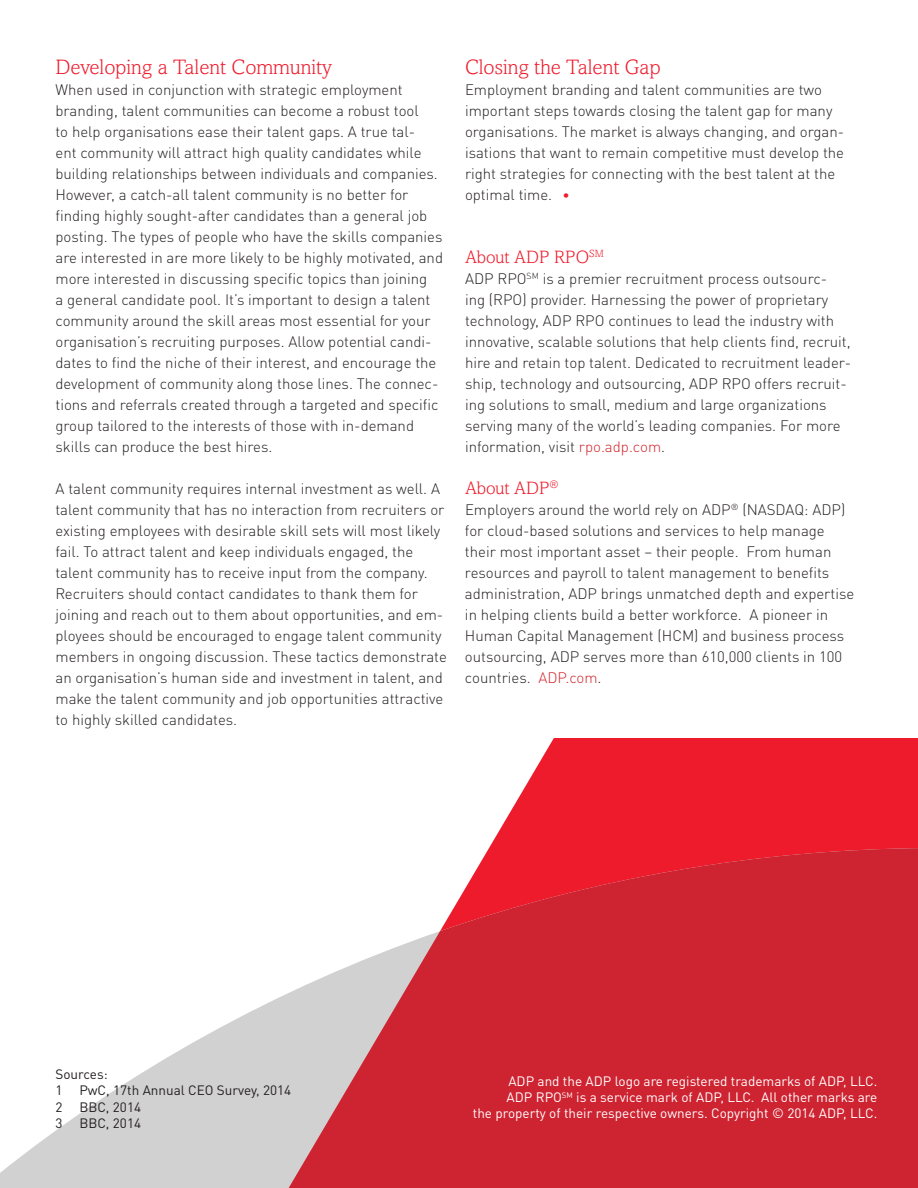
<style>
.page{position:relative;width:918px;height:1188px;background:#fff}
.page>*{position:absolute;margin:0;border:0;box-sizing:border-box;transform-origin:0 0}
.t1{font:300 21px "Amasis MT Std";color:#ee1b2c}
.t2{font:300 18px "Amasis MT Std";color:#ee1b2c}
.t3{font:300 15px/21px "DINOT";color:#231f20}
.t4{font:13.5px/16.2px "DINOT";color:#fff;text-align:right}
.t5{font:13.5px/16.2px "DINOT";color:#231f20}
.s1{font-size:13.5px;color:#ee1b2c}
.s2{color:#d1232a}
</style>
<div class="page">
<svg style="left:0;top:995px;width:285px;height:193px;fill:#d1d1d1"></svg>
<svg style="left:489px;top:738px;width:429px;height:110px;background:#ef2e3e"></svg>
<svg style="left:285px;top:848px;width:633px;height:340px;background:#d4434f"></svg>
<h1 class="t1" style="left:56px;top:55px;width:278px">Developing a Talent Community</h1>
<p class="t3" style="left:56px;top:79px;width:389px">When used in conjunction with strategic employment branding, talent communities can become a robust tool<br>to help organisations ease their talent gaps. A true tal-<br>ent community will attract high quality candidates while building relationships between individuals and companies.<br>However, a catch-all talent community is no better for finding highly sought-after candidates than a general job posting. The types of people who have the skills companies are interested in are more likely to be highly motivated, and more interested in discussing specific topics than joining<br>a general candidate pool. It’s important to design a talent community around the skill areas most essential for your organisation’s recruiting purposes. Allow potential candi&shy;dates to find the niche of their interest, and encourage the development of community along those lines. The connec&shy;tions and referrals created through a targeted and specific group tailored to the interests of those with in-demand skills can produce the best hires.</p>
<p class="t3" style="left:56px;top:478px;width:393px">A talent community requires internal investment as well. A talent community that has no interaction from recruiters or existing employees with desirable skill sets will most likely fail. To attract talent and keep individuals engaged, the talent community has to receive input from the company.<br>Recruiters should contact candidates to thank them for joining and reach out to them about opportunities, and em&shy;ployees should be encouraged to engage talent community members in ongoing discussion. These tactics demonstrate an organisation’s human side and investment in talent, and make the talent community and job opportunities attractive to highly skilled candidates.</p>
<h1 class="t1" style="left:465px;top:55px;width:197px">Closing the Talent Gap</h1>
<p class="t3" style="left:465px;top:79px;width:381px">Employment branding and talent communities are two important steps towards closing the talent gap for many organisations. The market is always changing, and organ&shy;isations that want to remain competitive must develop the right strategies for connecting with the best talent at the optimal time. <span class="s1">•</span></p>
<p class="t2" style="left:465px;top:247px;width:140px">About ADP RPO<sup>SM</sup></p>
<p class="t3" style="left:465px;top:268px;width:388px">ADP RPO<sup>SM</sup> is a premier recruitment process outsourc-<br>ing (RPO) provider. Harnessing the power of proprietary technology, ADP RPO continues to lead the industry with innovative, scalable solutions that help clients find, recruit, hire and retain top talent. Dedicated to recruitment leader&shy;ship, technology and outsourcing, ADP RPO offers recruit&shy;ing solutions to small, medium and large organizations serving many of the world’s leading companies. For more information, visit <span class="s2">rpo.adp.com</span>.</p>
<p class="t2" style="left:465px;top:478px;width:95px">About ADP<sup>®</sup></p>
<p class="t3" style="left:465px;top:499px;width:391px">Employers around the world rely on ADP<sup>®</sup> (NASDAQ: ADP) for cloud-based solutions and services to help manage their most important asset – their people. From human resources and payroll to talent management to benefits administration, ADP brings unmatched depth and expertise in helping clients build a better workforce. A pioneer in Human Capital Management (HCM) and business process outsourcing, ADP serves more than 610,000 clients in 100 countries. <span class="s2">ADP.com</span>.</p>
<p class="t5" style="left:56px;top:1066px;width:237px">Sources:<br>1 PwC, 17th Annual CEO Survey, 2014<br>2 BBC, 2014<br>3 BBC, 2014</p>
<p class="t4" style="left:473px;top:1073px;width:406px">ADP and the ADP logo are registered trademarks of ADP, LLC.<br>ADP RPO<sup>SM</sup> is a service mark of ADP, LLC. All other marks are<br>the property of their respective owners. Copyright © 2014 ADP, LLC.</p>
</div>
